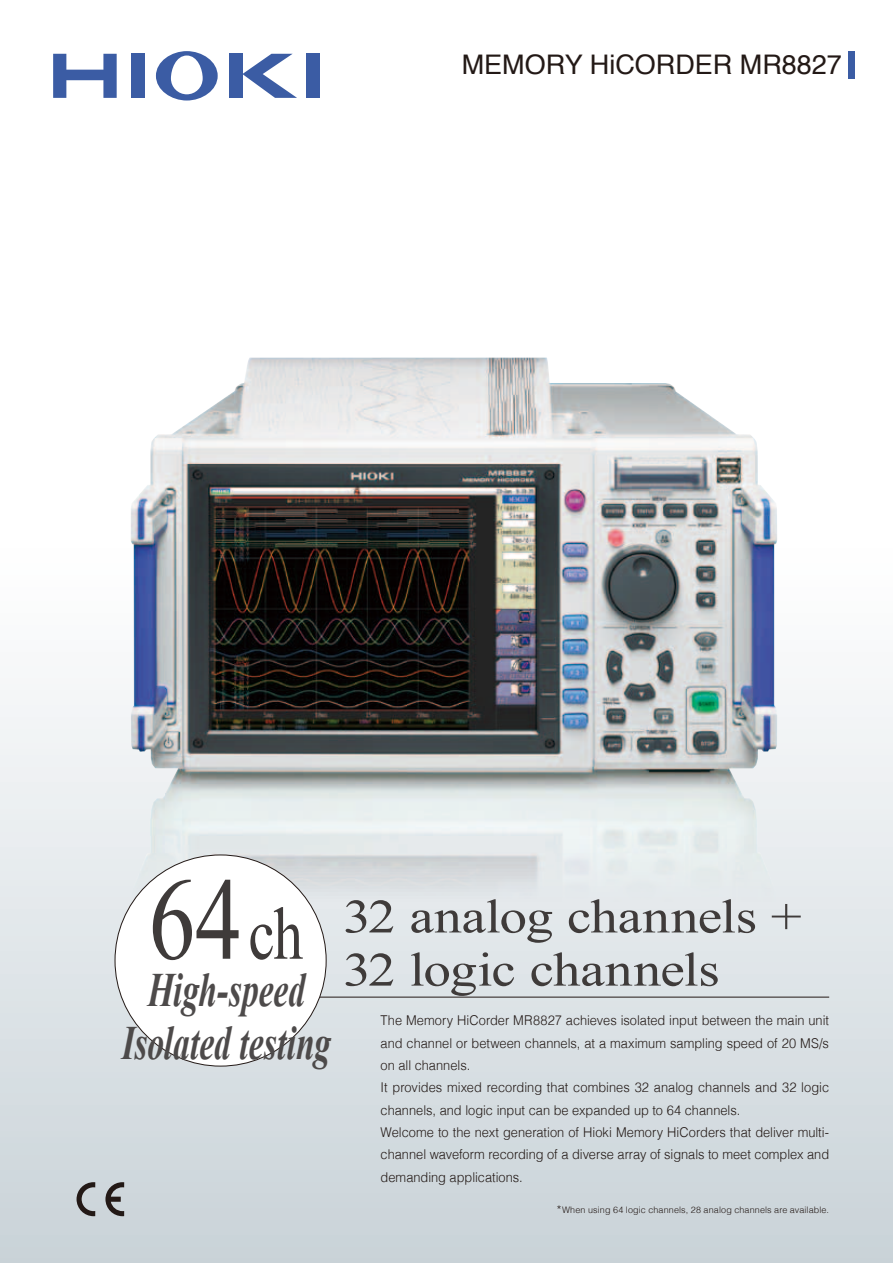
<style>
.page{position:relative;width:893px;height:1263px;background:#fff}
.page>*{position:absolute;margin:0;border:0;box-sizing:border-box;transform-origin:0 0}
.t1{font:117px "Times New Roman";color:#3f3b3a;scale:.8 1}
.t2{font:47.85px/53.1px "Times New Roman";letter-spacing:-.015em;color:#3f3b3a;scale:1.15 1}
.t3{font:italic 700 47.85px/53.1px "Times New Roman";color:#4d4a4a;text-align:center;scale:.7 1}
.t4{font:27px "Helvetica";color:#231916}
.t5{font:300 13.5px/22.4px "Helvetica";color:#231916;scale:.95 1}
.t6{font:300 9px "Helvetica";letter-spacing:.015em;color:#231916}
.s1{font-size:74.4px}
.s2{font-size:12px}
</style>
<div class="page">
<div style="left:0;top:521px;width:893px;height:742px;background:linear-gradient(to bottom,#fff,#c9d3d8)"></div>
<div style="left:848px;top:51px;width:7px;height:27px;background:#3b5ca4"></div>
<svg style="left:77px;top:1182px;width:18px;height:34px"></svg>
<svg style="left:105px;top:1182px;width:19px;height:34px"></svg>
<svg style="left:53px;top:54px;width:64px;height:44px"></svg>
<div style="left:131px;top:54px;width:13px;height:44px;background:#3b5ca4"></div>
<svg style="left:156px;top:51px;width:62px;height:50px"></svg>
<div style="left:229px;top:54px;width:13px;height:44px;background:#3b5ca4"></div>
<svg style="left:242px;top:54px;width:55px;height:44px"></svg>
<div style="left:306px;top:54px;width:13px;height:44px;background:#3b5ca4"></div>
<img style="left:131px;top:357px;width:646px;height:772px">
<hr style="left:141px;top:997px;width:688px;height:1px;background:#231916">
<div style="left:115px;top:855px;width:211px;height:211px;background:#fff;border-radius:50%"></div>
<h3 class="t4" style="left:462px;top:44px;width:382px">MEMORY HiCORDER MR8827</h3>
<h1 class="t1" style="left:149px;top:841px;width:194px">64<span class="s1">ch</span></h1>
<h2 class="t3" style="left:122px;top:962px;width:300px">High-speed<br>Isolated testing</h2>
<h2 class="t2" style="left:343px;top:889px;width:400px">32 analog channels +<br>32 logic channels</h2>
<p class="t5" style="left:381px;top:1009px;width:474px">The Memory HiCorder MR8827 achieves isolated input between the main unit and channel or between channels, at a maximum sampling speed of 20 MS/s on all channels.<br>It provides mixed recording that combines 32 analog channels and 32 logic channels, and logic input can be expanded up to 64 channels.<br>Welcome to the next generation of Hioki Memory HiCorders that deliver multi&shy;channel waveform recording of a diverse array of signals to meet complex and demanding applications.</p>
<p class="t6" style="left:557px;top:1203px;width:274px"><span class="s2">*</span>When using 64 logic channels, 28 analog channels are available.</p>
</div>
